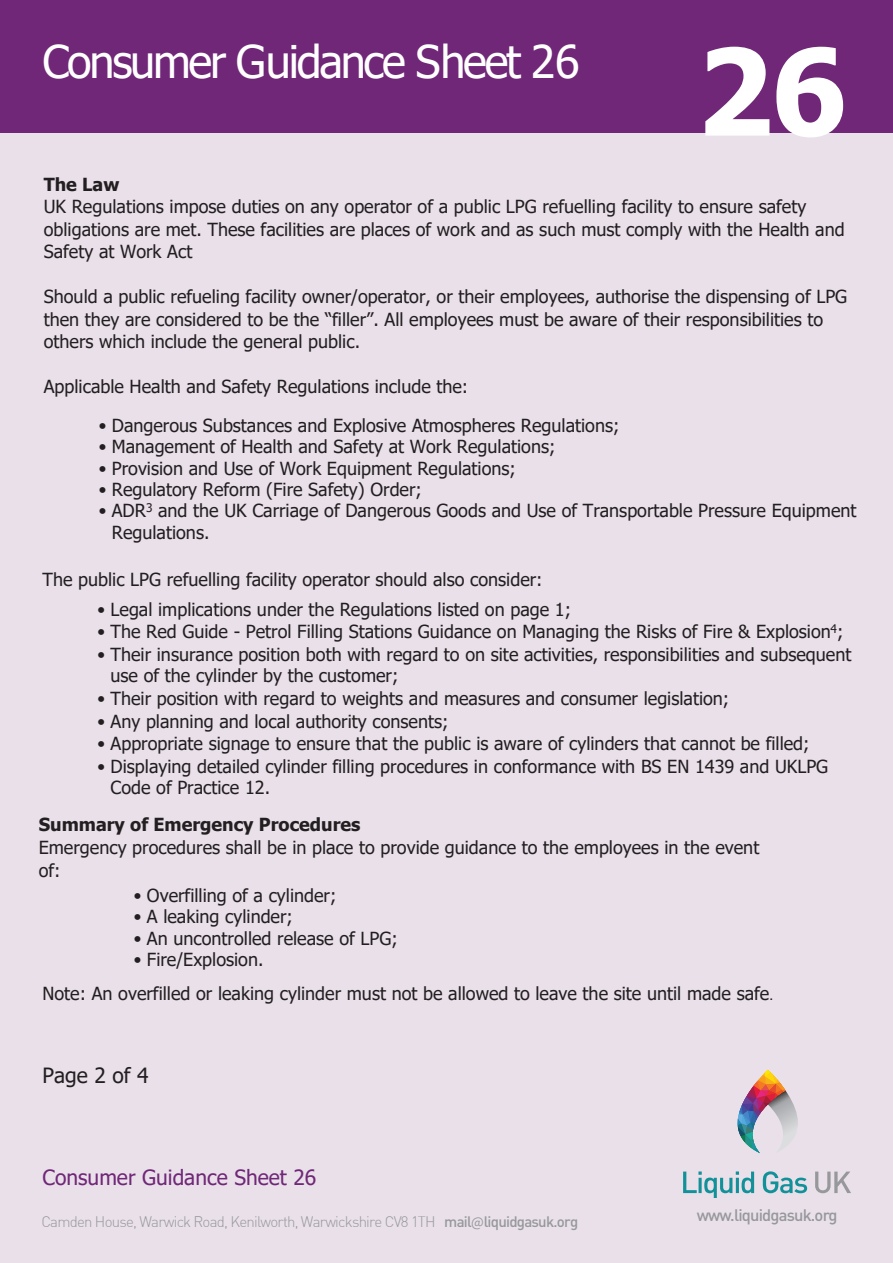
<style>
.page{position:relative;width:893px;height:1263px;background:#e9e0ea}
.page>*{position:absolute;margin:0;border:0;box-sizing:border-box;transform-origin:0 0}
.t1{font:700 120px "Tahoma";color:#fff}
.t2{font:45px "Tahoma";letter-spacing:-.05em;color:#fff}
.t3{font:21px "Tahoma";color:#702777}
.t4{font:21px "Tahoma";color:#231f20}
.t5{font:18px/22.5px "Tahoma";color:#231f20}
.t6{font:500 16.5px "DIN";letter-spacing:-.05em;color:#97989b}
.t7{font:15px "DIN Light";letter-spacing:-.05em;color:#97989b}
.s1{font-weight:700}
.s2{font-family:"DIN"}
.s3{font-family:"DIN";font-size:16.5px}
.s4{font-family:"DIN";font-weight:500}
.s5{font-family:"Source Sans Pro"}
</style>
<div class="page">
<svg style="left:683px;top:1171px;width:71px;height:26px"></svg>
<svg style="left:763px;top:1171px;width:44px;height:22px"></svg>
<svg style="left:815px;top:1171px;width:36px;height:22px"></svg>
<svg style="left:737px;top:1070px;width:61px;height:83px"></svg>
<div style="left:0;top:0;width:893px;height:133px;background:#702777"></div>
<p class="t2" style="left:43px;top:32px;width:539px">Consumer Guidance Sheet 26</p>
<h1 class="t1" style="left:696px;top:8px;width:152px">26</h1>
<p class="t5" style="left:44px;top:174px;width:802px"><span class="s1">The Law<br></span>UK Regulations impose duties on any operator of a public LPG refuelling facility to ensure safety obligations are met. These facilities are places of work and as such must comply with the Health and Safety at Work Act</p>
<p class="t5" style="left:44px;top:287px;width:805px">Should a public refueling facility owner/operator, or their employees, authorise the dispensing of LPG then they are considered to be the “filler”. All employees must be aware of their responsibilities to others which include the general public.</p>
<p class="t5" style="left:44px;top:377px;width:426px">Applicable Health and Safety Regulations include the:</p>
<p class="t5" style="left:98px;top:415px;width:523px"><span class="s2">•</span> Dangerous Substances and Explosive Atmospheres Regulations;</p>
<p class="t5" style="left:98px;top:437px;width:459px"><span class="s2">•</span> Management of Health and Safety at Work Regulations;</p>
<p class="t5" style="left:98px;top:458px;width:420px"><span class="s2">•</span> Provision and Use of Work Equipment Regulations;</p>
<p class="t5" style="left:98px;top:479px;width:326px"><span class="s2">•</span> Regulatory Reform (Fire Safety) Order;</p>
<p class="t5" style="left:112px;top:501px;width:746px;line-height:21.3px;text-indent:-14px"><span class="s2">•</span> ADR<sup>3</sup> and the UK Carriage of Dangerous Goods and Use of Transportable Pressure Equipment<br>Regulations.</p>
<p class="t5" style="left:43px;top:569px;width:502px">The public LPG refuelling facility operator should also consider:</p>
<p class="t5" style="left:97px;top:599px;width:476px"><span class="s2">•</span> Legal implications under the Regulations listed on page 1;</p>
<p class="t5" style="left:97px;top:622px;width:748px"><span class="s2">•</span> The Red Guide - Petrol Filling Stations Guidance on Managing the Risks of Fire &amp; Explosion<sup>4</sup>;</p>
<p class="t5" style="left:111px;top:644px;width:742px;line-height:21.6px;text-indent:-14px"><span class="s2">•</span> Their insurance position both with regard to on site activities, responsibilities and subsequent use of the cylinder by the customer;</p>
<p class="t5" style="left:97px;top:688px;width:634px"><span class="s2">•</span> Their position with regard to weights and measures and consumer legislation;</p>
<p class="t5" style="left:97px;top:711px;width:353px"><span class="s2">•</span> Any planning and local authority consents;</p>
<p class="t5" style="left:97px;top:733px;width:715px"><span class="s2">•</span> Appropriate signage to ensure that the public is aware of cylinders that cannot be filled;</p>
<p class="t5" style="left:111px;top:756px;width:719px;line-height:21.6px;text-indent:-14px"><span class="s2">•</span> Displaying detailed cylinder filling procedures in conformance with BS EN 1439 and UKLPG<br>Code of Practice 12.</p>
<p class="t5" style="left:39px;top:814px;width:722px"><span class="s1">Summary of Emergency Procedures<br></span>Emergency procedures shall be in place to provide guidance to the employees in the event of:</p>
<p class="t5" style="left:133px;top:885px;width:205px"><span class="s2">•</span> Overfilling of a cylinder;</p>
<p class="t5" style="left:133px;top:906px;width:162px"><span class="s2">•</span> A leaking cylinder;</p>
<p class="t5" style="left:133px;top:928px;width:266px"><span class="s2">•</span> An uncontrolled release of LPG;</p>
<p class="t5" style="left:133px;top:949px;width:132px"><span class="s2">•</span> Fire/Explosion.</p>
<p class="t5" style="left:43px;top:983px;width:733px">Note: An overfilled or leaking cylinder must not be allowed to leave the site until made safe<span class="s3">.</span></p>
<p class="t4" style="left:43px;top:1061px;width:107px">Page 2 of 4</p>
<p class="t3" style="left:43px;top:1163px;width:275px">Consumer Guidance Sheet 26</p>
<p class="t7" style="left:41px;top:1212px;width:538px">Camden House, Warwick Road, Kenilworth, Warwickshire CV8 1TH <span class="s4">mail</span><span class="s5">@</span><span class="s4">liquidgasuk.org</span></p>
<p class="t6" style="left:697px;top:1205px;width:142px">www.liquidgasuk.org</p>
</div>
